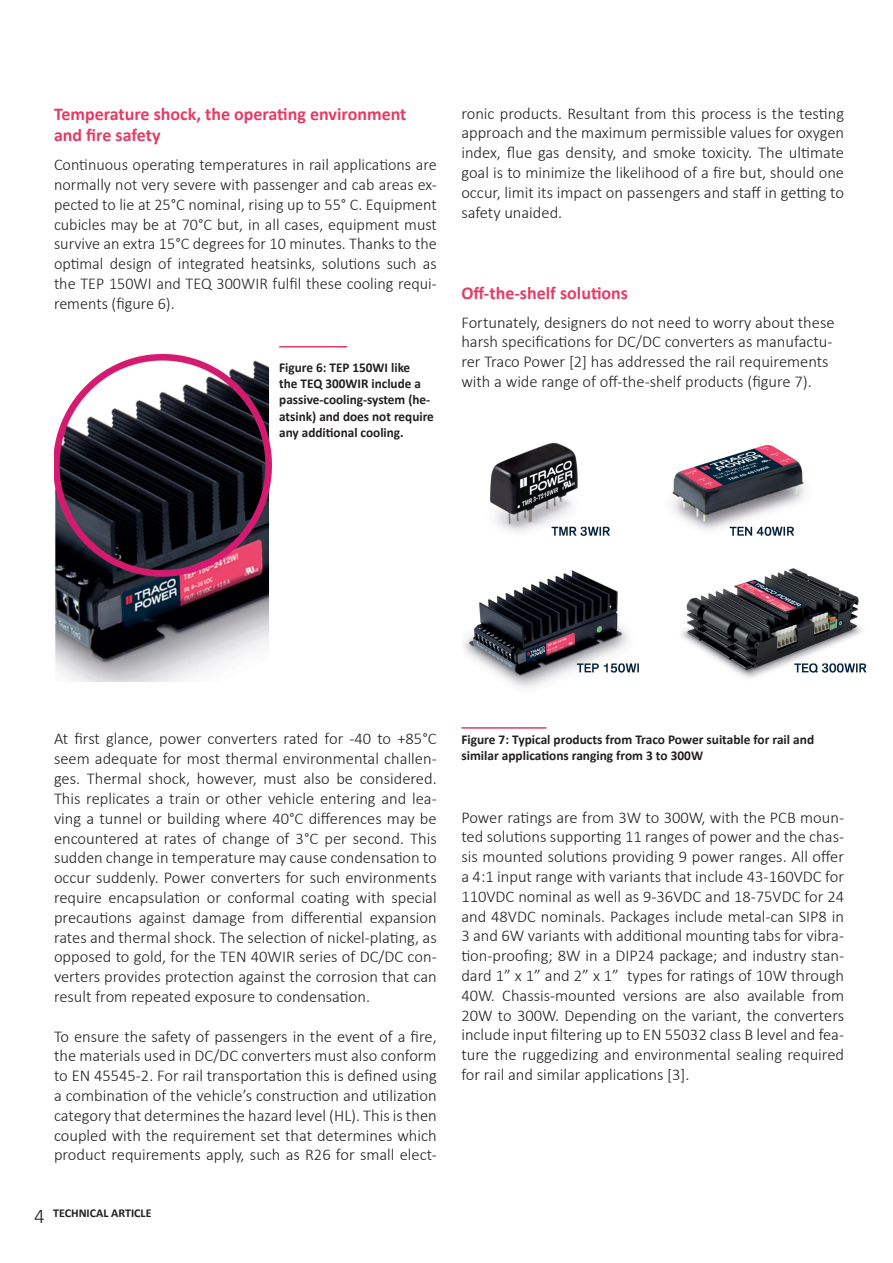
<style>
.page{position:relative;width:893px;height:1263px;background:#fff}
.page>*{position:absolute;margin:0;border:0;box-sizing:border-box;transform-origin:0 0}
.t1{font:300 21px "Calibri";color:#231f20}
.t2{font:700 18px/21.6px "Calibri";color:#e63b64}
.t3{font:300 16.5px/19.8px "Calibri";color:#231f20;text-align:justify}
.t4{font:700 13.5px/16.2px "Calibri";color:#231f20}
.t5{font:700 12px "Calibri";color:#231f20}
</style>
<div class="page">
<img style="left:55px;top:353px;width:217px;height:329px">
<hr style="left:279px;top:346px;width:68px;height:1px;background:#e63b64">
<img style="left:464px;top:442px;width:403px;height:246px">
<hr style="left:461px;top:727px;width:85px;height:2px;background:#e63b64">
<p class="t2" style="left:54px;top:103px;width:354px">Temperature shock, the operating environment and fire safety</p>
<p class="t3" style="left:54px;top:154px;width:384px">Continuous operating temperatures in rail applications are normally not very severe with passenger and cab areas ex&shy;pected to lie at 25°C nominal, rising up to 55° C. Equipment cubicles may be at 70°C but, in all cases, equipment must survive an extra 15°C degrees for 10 minutes. Thanks to the optimal design of integrated heatsinks, solutions such as the TEP 150WI and TEQ 300WIR fulfil these cooling requi&shy;rements (figure 6).</p>
<p class="t4" style="left:279px;top:359px;width:156px">Figure 6: TEP 150WI like<br>the TEQ 300WIR include a passive-cooling-system (he&shy;atsink) and does not require any additional cooling.</p>
<p class="t3" style="left:461px;top:103px;width:384px">ronic products. Resultant from this process is the testing approach and the maximum permissible values for oxygen index, flue gas density, and smoke toxicity. The ultimate goal is to minimize the likelihood of a fire but, should one occur, limit its impact on passengers and staff in getting to safety unaided.</p>
<p class="t2" style="left:461px;top:282px;width:168px">Off-the-shelf solutions</p>
<p class="t3" style="left:461px;top:311px;width:375px;text-align:left">Fortunately, designers do not need to worry about these harsh specifications for DC/DC converters as manufactu&shy;rer Traco Power [2] has addressed the rail requirements with a wide range of off-the-shelf products (figure 7).</p>
<p class="t3" style="left:54px;top:728px;width:384px">At first glance, power converters rated for -40 to +85°C seem adequate for most thermal environmental challen&shy;ges. Thermal shock, however, must also be considered.<br>This replicates a train or other vehicle entering and lea&shy;ving a tunnel or building where 40°C differences may be encountered at rates of change of 3°C per second. This sudden change in temperature may cause condensation to occur suddenly. Power converters for such environments require encapsulation or conformal coating with special precautions against damage from differential expansion rates and thermal shock. The selection of nickel-plating, as opposed to gold, for the TEN 40WIR series of DC/DC con&shy;verters provides protection against the corrosion that can result from repeated exposure to condensation.</p>
<p class="t3" style="left:54px;top:1025px;width:384px">To ensure the safety of passengers in the event of a fire, the materials used in DC/DC converters must also conform to EN 45545-2. For rail transportation this is defined using a combination of the vehicle’s construction and utilization category that determines the hazard level (HL). This is then coupled with the requirement set that determines which product requirements apply, such as R26 for small elect-</p>
<p class="t1" style="left:34px;top:1203px;width:12px">4</p>
<p class="t5" style="left:53px;top:1205px;width:100px">TECHNICAL ARTICLE</p>
<p class="t4" style="left:461px;top:731px;width:354px">Figure 7: Typical products from Traco Power suitable for rail and similar applications ranging from 3 to 300W</p>
<p class="t3" style="left:461px;top:806px;width:384px">Power ratings are from 3W to 300W, with the PCB moun&shy;ted solutions supporting 11 ranges of power and the chas&shy;sis mounted solutions providing 9 power ranges. All offer a 4:1 input range with variants that include 43-160VDC for 110VDC nominal as well as 9-36VDC and 18-75VDC for 24 and 48VDC nominals. Packages include metal-can SIP8 in 3 and 6W variants with additional mounting tabs for vibra&shy;tion-proofing; 8W in a DIP24 package; and industry stan&shy;dard 1” x 1” and 2” x 1” types for ratings of 10W through 40W. Chassis-mounted versions are also available from 20W to 300W. Depending on the variant, the converters include input filtering up to EN 55032 class B level and fea&shy;ture the ruggedizing and environmental sealing required for rail and similar applications [3].</p>
</div>
